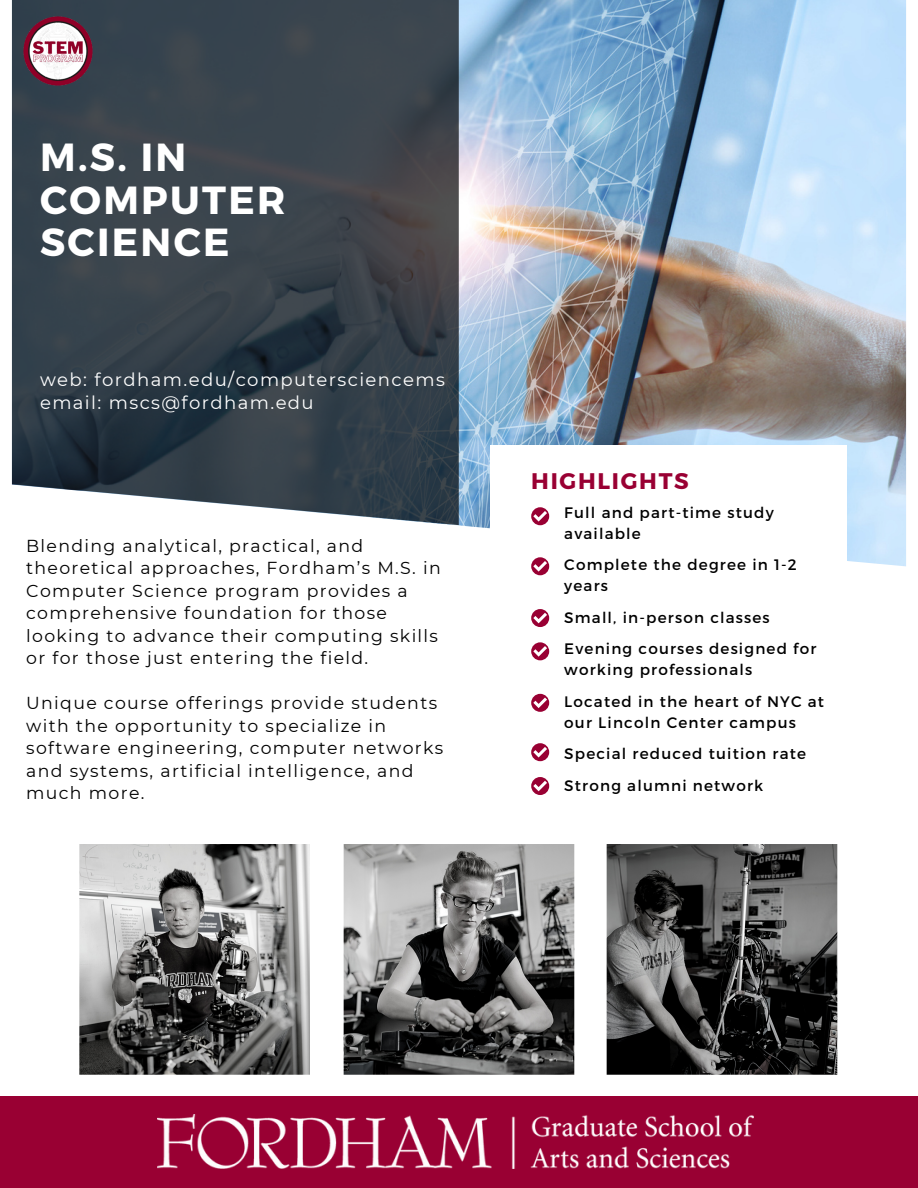
<style>
.page{position:relative;width:918px;height:1188px;background:#fff}
.page>*{position:absolute;margin:0;border:0;box-sizing:border-box;transform-origin:0 0}
.t1{font:700 39.15px/42.8px "Montserrat";letter-spacing:.06em;color:#fff}
.t2{font:700 22.5px "Montserrat";letter-spacing:.075em;color:#903}
.t3{font:18.15px/22.5px "Montserrat";letter-spacing:.075em;color:#fff}
.t4{font:17.25px/22.5px "Montserrat";letter-spacing:.075em;color:#000}
.t5{font:15.15px/31.3px "Montserrat";letter-spacing:.075em;color:#000}
</style>
<div class="page">
<img style="left:456px;top:0;width:450px;height:566px">
<div style="left:491px;top:445px;width:356px;height:328px;background:#fff"></div>
<svg style="left:79px;top:844px;width:231px;height:231px;background:#828281"></svg>
<svg style="left:343px;top:844px;width:232px;height:231px;background:#727272"></svg>
<svg style="left:606px;top:844px;width:232px;height:231px;background:#444"></svg>
<svg style="left:12px;top:0;width:447px;height:525px;background:#3d4750"></svg>
<svg style="left:531px;top:507px;width:18px;height:18px"></svg>
<svg style="left:533px;top:511px;width:14px;height:11px"></svg>
<svg style="left:531px;top:557px;width:18px;height:18px"></svg>
<svg style="left:533px;top:561px;width:14px;height:11px"></svg>
<svg style="left:531px;top:609px;width:18px;height:18px"></svg>
<svg style="left:533px;top:613px;width:14px;height:10px"></svg>
<svg style="left:531px;top:642px;width:18px;height:18px"></svg>
<svg style="left:533px;top:646px;width:14px;height:11px"></svg>
<div style="left:0;top:1096px;width:918px;height:92px;background:#903"></div>
<img style="left:157px;top:1115px;width:596px;height:54px">
<svg style="left:531px;top:694px;width:18px;height:18px"></svg>
<svg style="left:533px;top:698px;width:14px;height:10px"></svg>
<svg style="left:531px;top:743px;width:18px;height:18px"></svg>
<svg style="left:533px;top:747px;width:14px;height:11px"></svg>
<svg style="left:531px;top:777px;width:18px;height:18px"></svg>
<svg style="left:533px;top:781px;width:14px;height:10px"></svg>
<img style="left:23px;top:17px;width:69px;height:68px">
<h1 class="t1" style="left:40px;top:134px;width:247px">M.S. IN<br>COMPUTER<br>SCIENCE</h1>
<p class="t3" style="left:40px;top:369px;width:406px">web: fordham.edu/computersciencems email: mscs@fordham.edu</p>
<p class="t4" style="left:26px;top:534px;width:416px">Blending analytical, practical, and theoretical approaches, Fordham’s M.S. in Computer Science program provides a comprehensive foundation for those looking to advance their computing skills or for those just entering the field.</p>
<p class="t4" style="left:26px;top:692px;width:419px">Unique course offerings provide students with the opportunity to specialize in software engineering, computer networks and systems, artificial intelligence, and much more.</p>
<h2 class="t2" style="left:531px;top:466px;width:159px">HIGHLIGHTS</h2>
<p class="t5" style="left:564px;top:501px;width:211px;line-height:21.1px">Full and part-time study available</p>
<p class="t5" style="left:564px;top:553px;width:234px;line-height:21.1px">Complete the degree in 1-2 years</p>
<p class="t5" style="left:564px;top:601px;width:254px">Small, in-person classes<br>Evening courses designed for</p>
<p class="t5" style="left:564px;top:654px;width:261px">working professionals<br>Located in the heart of NYC at</p>
<p class="t5" style="left:564px;top:706px;width:243px">our Lincoln Center campus<br>Special reduced tuition rate<br>Strong alumni network</p>
</div>
